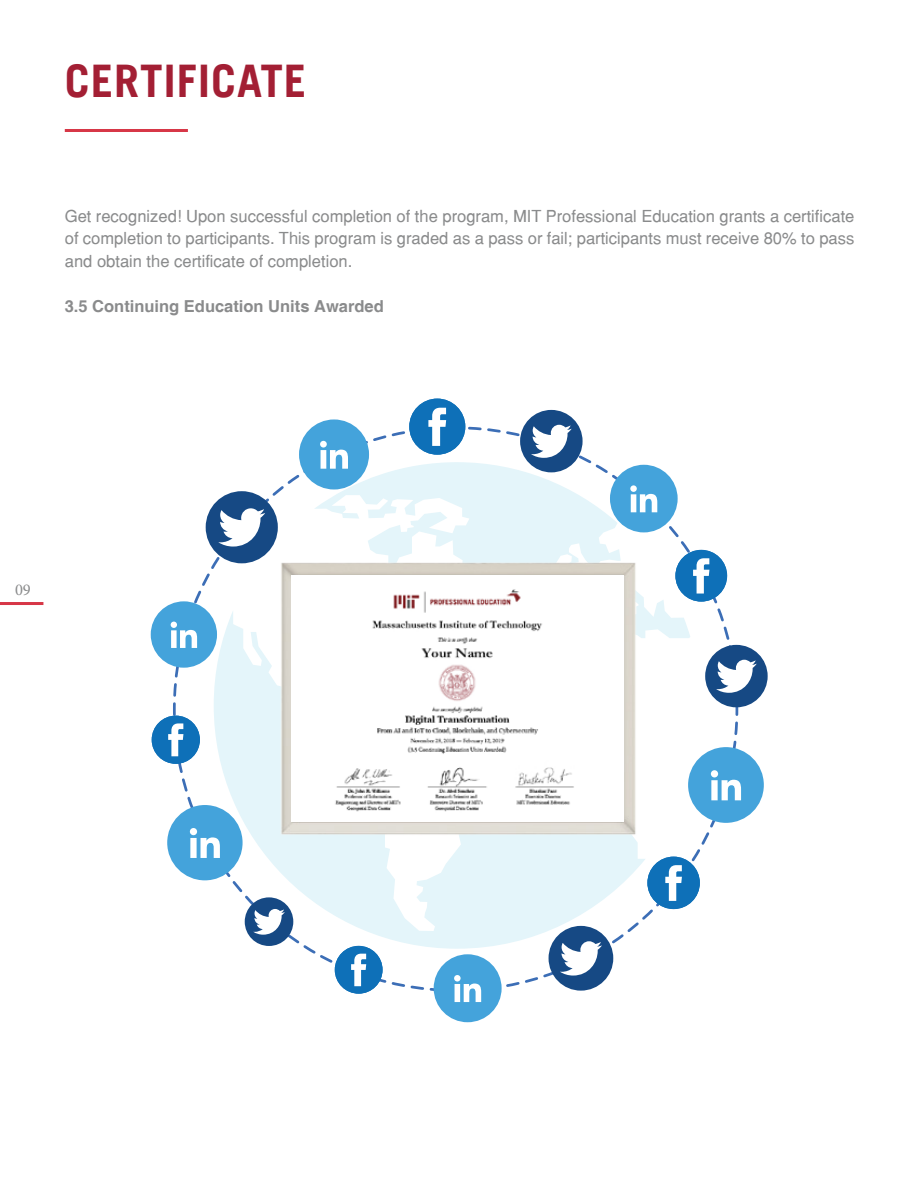
<style>
.page{position:relative;width:918px;height:1188px;background:#fff}
.page>*{position:absolute;margin:0;border:0;box-sizing:border-box;transform-origin:0 0}
.t1{font:700 45px "Trade Gothic LT";letter-spacing:.02em;color:#a31f34}
.t2{font:16.5px/22.5px "Helvetica";color:#8a8b8c;text-align:justify}
.t3{font:700 16.5px "Helvetica";color:#8a8b8c}
.t4{font:16.5px "Minion Pro";color:#8a8b8c}
</style>
<div class="page">
<hr style="left:65px;top:129px;width:123px;height:3px;background:#d73747">
<svg style="left:172px;top:425px;width:568px;height:568px"></svg>
<div style="left:206px;top:491px;width:72px;height:72px;background:#164984;border-radius:50%"></div>
<svg style="left:218px;top:508px;width:47px;height:39px"></svg>
<div style="left:520px;top:410px;width:63px;height:62px;background:#164984;border-radius:50%"></div>
<svg style="left:531px;top:425px;width:41px;height:33px"></svg>
<div style="left:705px;top:645px;width:63px;height:62px;background:#164984;border-radius:50%"></div>
<svg style="left:716px;top:660px;width:41px;height:33px"></svg>
<div style="left:299px;top:419px;width:70px;height:71px;background:#44a3db;border-radius:50%"></div>
<svg style="left:320px;top:441px;width:28px;height:28px"></svg>
<div style="left:434px;top:954px;width:68px;height:68px;background:#44a3db;border-radius:50%"></div>
<svg style="left:454px;top:975px;width:27px;height:27px"></svg>
<div style="left:409px;top:399px;width:56px;height:56px;background:#0e70b8;border-radius:50%"></div>
<svg style="left:428px;top:408px;width:18px;height:38px"></svg>
<div style="left:675px;top:550px;width:52px;height:52px;background:#0e70b8;border-radius:50%"></div>
<svg style="left:693px;top:558px;width:16px;height:36px"></svg>
<div style="left:647px;top:857px;width:53px;height:52px;background:#0e70b8;border-radius:50%"></div>
<svg style="left:665px;top:865px;width:17px;height:36px"></svg>
<div style="left:610px;top:465px;width:68px;height:67px;background:#44a3db;border-radius:50%"></div>
<svg style="left:630px;top:485px;width:27px;height:27px"></svg>
<div style="left:688px;top:747px;width:76px;height:76px;background:#44a3db;border-radius:50%"></div>
<svg style="left:711px;top:770px;width:30px;height:30px"></svg>
<div style="left:549px;top:926px;width:64px;height:65px;background:#164984;border-radius:50%"></div>
<svg style="left:560px;top:941px;width:42px;height:35px"></svg>
<div style="left:335px;top:946px;width:48px;height:48px;background:#0e70b8;border-radius:50%"></div>
<svg style="left:351px;top:954px;width:15px;height:32px"></svg>
<div style="left:245px;top:897px;width:48px;height:49px;background:#164984;border-radius:50%"></div>
<svg style="left:253px;top:909px;width:32px;height:26px"></svg>
<div style="left:167px;top:805px;width:76px;height:75px;background:#44a3db;border-radius:50%"></div>
<svg style="left:190px;top:828px;width:30px;height:30px"></svg>
<div style="left:151px;top:601px;width:66px;height:67px;background:#44a3db;border-radius:50%"></div>
<svg style="left:171px;top:622px;width:26px;height:26px"></svg>
<div style="left:152px;top:716px;width:48px;height:48px;background:#0e70b8;border-radius:50%"></div>
<svg style="left:168px;top:723px;width:15px;height:33px"></svg>
<hr style="left:0;top:602px;width:43px;height:3px;background:#d73747">
<img style="left:274px;top:556px;width:369px;height:286px">
<div style="left:292px;top:575px;width:331px;height:246px;background:#fff"></div>
<img style="left:335px;top:589px;width:239px;height:223px">
<h1 class="t1" style="left:65px;top:53px;width:243px">CERTIFICATE</h1>
<p class="t2" style="left:65px;top:205px;width:791px">Get recognized! Upon successful completion of the program, MIT Professional Education grants a certificate of completion to participants. This program is graded as a pass or fail; participants must receive 80% to pass and obtain the certificate of completion.</p>
<p class="t3" style="left:65px;top:296px;width:321px">3.5 Continuing Education Units Awarded</p>
<p class="t4" style="left:15px;top:579px;width:17px">09</p>
</div>
